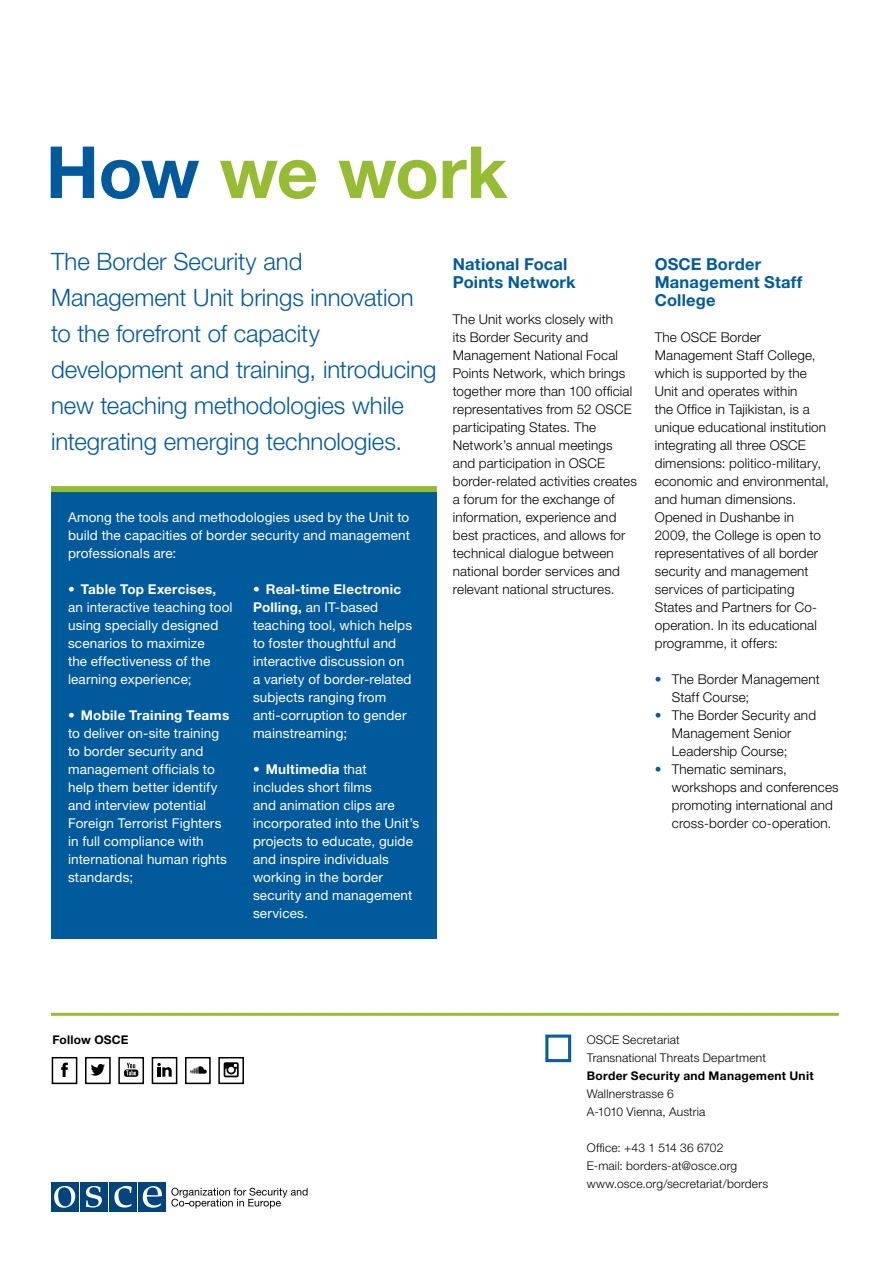
<style>
.page{position:relative;width:893px;height:1263px;background:#fff}
.page>*{position:absolute;margin:0;border:0;box-sizing:border-box;transform-origin:0 0}
.t1{font:700 72px "Helvetica Neue LT Pro";letter-spacing:-.015em;color:#96bc33}
.t2{font:300 24px/36px "Helvetica Neue LT Pro";letter-spacing:-.005em;color:#005a9c}
.t3{font:700 16.5px/18px "Helvetica Neue LT Pro";letter-spacing:.01em;color:#005a9c}
.t4{font:300 13.5px/18px "Helvetica Neue LT Pro";letter-spacing:.01em;color:#000}
.t5{font:13.5px/18px "Helvetica Neue LT Pro";letter-spacing:.01em;color:#fff}
.t6{font:700 13.5px "Helvetica Neue LT Pro";letter-spacing:.02em;color:#fff}
.t7{font:300 12px/18px "Helvetica Neue LT Pro";letter-spacing:.015em;color:#000}
.t8{font:700 12px "Helvetica Neue LT Pro";letter-spacing:.02em;color:#000}
.s1{color:#005a9c}
.s2{font-weight:700}
.s3{font-weight:700;color:#005a9c}
</style>
<div class="page">
<hr style="left:51px;top:1013px;width:788px;height:3px;background:#96bc33">
<svg style="left:545px;top:1034px;width:27px;height:29px"></svg>
<div style="left:139px;top:1182px;width:27px;height:30px;background:#00447c"></div>
<svg style="left:143px;top:1186px;width:19px;height:22px"></svg>
<div style="left:109px;top:1182px;width:28px;height:30px;background:#00447c"></div>
<svg style="left:114px;top:1186px;width:18px;height:21px"></svg>
<div style="left:80px;top:1182px;width:28px;height:30px;background:#00447c"></div>
<svg style="left:86px;top:1186px;width:16px;height:21px"></svg>
<div style="left:51px;top:1182px;width:27px;height:30px;background:#00447c"></div>
<svg style="left:54px;top:1186px;width:21px;height:22px"></svg>
<svg style="left:171px;top:1188px;width:137px;height:20px"></svg>
<svg style="left:51px;top:1057px;width:27px;height:28px"></svg>
<svg style="left:85px;top:1057px;width:26px;height:28px"></svg>
<svg style="left:151px;top:1057px;width:27px;height:28px"></svg>
<svg style="left:118px;top:1057px;width:26px;height:28px"></svg>
<svg style="left:185px;top:1057px;width:26px;height:28px"></svg>
<svg style="left:218px;top:1057px;width:26px;height:28px"></svg>
<div style="left:51px;top:492px;width:386px;height:446px;background:#005a9c"></div>
<div style="left:51px;top:486px;width:386px;height:6px;background:#96bc33"></div>
<h1 class="t1" style="left:46px;top:127px;width:463px"><span class="s1">How</span> we work</h1>
<h2 class="t2" style="left:51px;top:243px;width:387px">The Border Security and Management Unit brings innovation to the forefront of capacity development and training, introducing new teaching methodologies while integrating emerging technologies.</h2>
<p class="t3" style="left:453px;top:255px;width:124px">National Focal<br>Points Network</p>
<p class="t4" style="left:453px;top:310px;width:185px">The Unit works closely with<br>its Border Security and<br>Management National Focal<br>Points Network, which brings together more than 100 official representatives from 52 OSCE participating States. The<br>Network’s annual meetings and participation in OSCE border-related activities creates a forum for the exchange of information, experience and best practices, and allows for technical dialogue between national border services and relevant national structures.</p>
<p class="t5" style="left:68px;top:508px;width:344px;text-align:justify">Among the tools and methodologies used by the Unit to build the capacities of border security and management professionals are:</p>
<p class="t6" style="left:68px;top:581px;width:150px">• Table Top Exercises,</p>
<p class="t5" style="left:68px;top:598px;width:166px">an interactive teaching tool using specially designed scenarios to maximize<br>the effectiveness of the learning experience;</p>
<p class="t6" style="left:68px;top:707px;width:163px">• Mobile Training Teams</p>
<p class="t5" style="left:68px;top:724px;width:160px">to deliver on-site training to border security and management officials to help them better identify and interview potential<br>Foreign Terrorist Fighters in full compliance with international human rights standards;</p>
<p class="t5" style="left:253px;top:580px;width:161px"><span class="s2">• Real-time Electronic<br>Polling,</span> an IT-based teaching tool, which helps to foster thoughtful and interactive discussion on a variety of border-related subjects ranging from anti-corruption to gender mainstreaming;</p>
<p class="t5" style="left:253px;top:760px;width:168px"><span class="s2">• Multimedia</span> that includes short films<br>and animation clips are incorporated into the Unit’s projects to educate, guide and inspire individuals working in the border security and management services.</p>
<p class="t3" style="left:655px;top:255px;width:149px">OSCE Border<br>Management Staff<br>College</p>
<p class="t4" style="left:655px;top:328px;width:175px">The OSCE Border<br>Management Staff College, which is supported by the<br>Unit and operates within<br>the Office in Tajikistan, is a unique educational institution integrating all three OSCE dimensions: politico-military, economic and environmental, and human dimensions.<br>Opened in Dushanbe in<br>2009, the College is open to representatives of all border security and management services of participating<br>States and Partners for Co&shy;operation. In its educational programme, it offers:</p>
<p class="t4" style="left:672px;top:670px;width:149px;text-indent:-17px"><span class="s3">•</span> The Border Management<br>Staff Course;</p>
<p class="t4" style="left:672px;top:706px;width:146px;text-indent:-17px"><span class="s3">•</span> The Border Security and<br>Management Senior<br>Leadership Course;</p>
<p class="t4" style="left:672px;top:760px;width:168px;text-indent:-17px"><span class="s3">•</span> Thematic seminars, workshops and conferences promoting international and cross-border co-operation.</p>
<p class="t8" style="left:52px;top:1032px;width:78px">Follow OSCE</p>
<p class="t7" style="left:587px;top:1030px;width:181px">OSCE Secretariat<br>Transnational Threats Department</p>
<p class="t8" style="left:587px;top:1068px;width:228px">Border Security and Management Unit</p>
<p class="t7" style="left:587px;top:1084px;width:120px">Wallnerstrasse 6<br>A-1010 Vienna, Austria</p>
<p class="t7" style="left:587px;top:1138px;width:183px">Office: +43 1 514 36 6702<br>E-mail: borders-at@osce.org www.osce.org/secretariat/borders</p>
</div>
